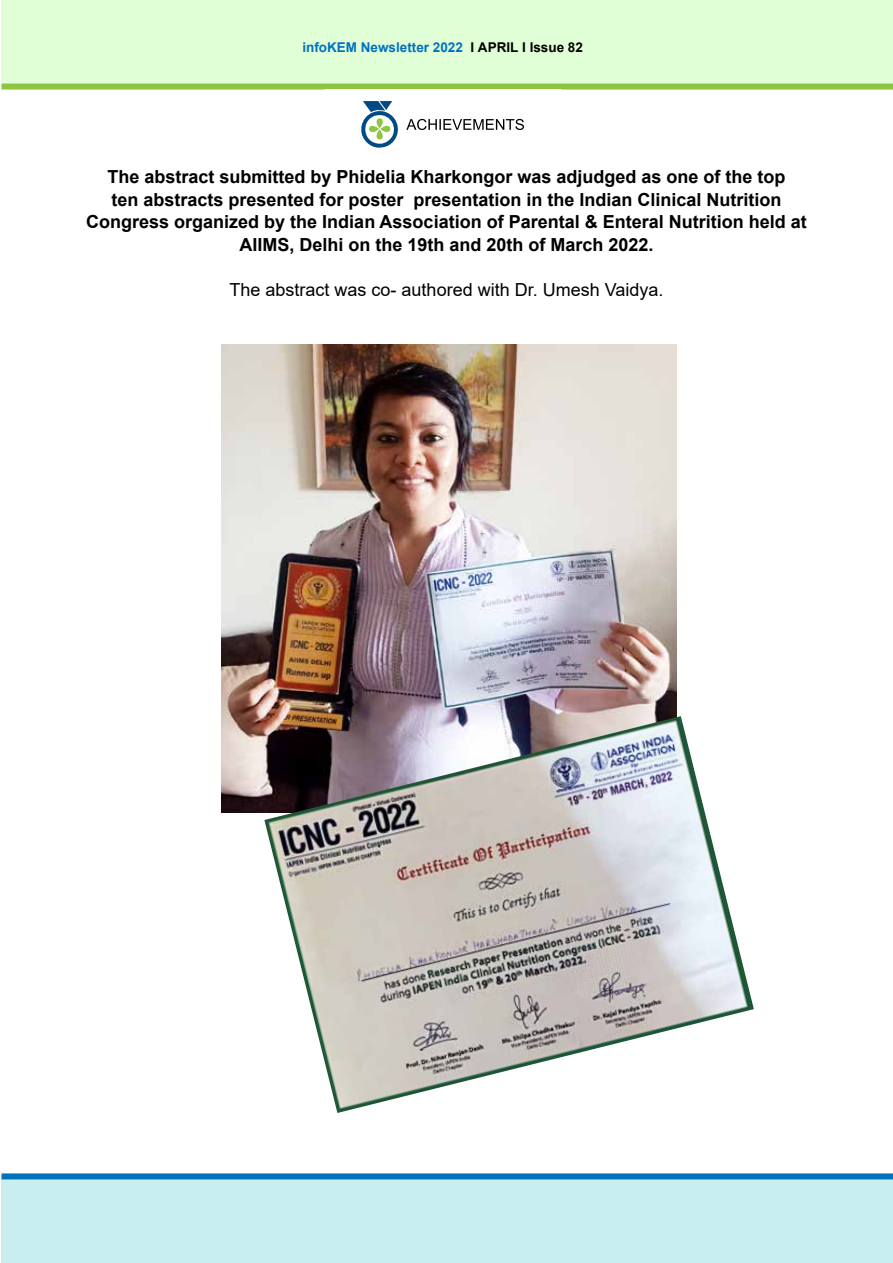
<style>
.page{position:relative;width:893px;height:1263px;background:#fff}
.page>*{position:absolute;margin:0;border:0;box-sizing:border-box;transform-origin:0 0}
.t1{font:700 18px/22.5px "Arial";color:#000;text-align:center}
.t2{font:18px "Arial";color:#000}
.t3{font:700 13.5px "Arial";color:#0071c1}
.s1{color:#000}
</style>
<div class="page">
<div style="left:2px;top:0;width:891px;height:84px;background:#e1ffd7"></div>
<div style="left:2px;top:1179px;width:891px;height:84px;background:#c9eef0"></div>
<div style="left:2px;top:84px;width:891px;height:6px;background:#8dc63f"></div>
<div style="left:2px;top:1173px;width:891px;height:6px;background:#0072bc"></div>
<svg style="left:361px;top:101px;width:37px;height:47px"></svg>
<svg style="left:406px;top:119px;width:118px;height:11px"></svg>
<img style="left:221px;top:344px;width:455px;height:468px">
<img style="left:264px;top:716px;width:490px;height:397px">
<p class="t3" style="left:302px;top:37px;width:282px">infoKEM Newsletter 2022 <span class="s1">I APRIL I Issue 82</span></p>
<p class="t1" style="left:86px;top:166px;width:722px">The abstract submitted by Phidelia Kharkongor was adjudged as one of the top<br>ten abstracts presented for poster presentation in the Indian Clinical Nutrition Congress organized by the Indian Association of Parental &amp; Enteral Nutrition held at AII MS, Delhi on the 19th and 20th of March 2022.</p>
<p class="t2" style="left:230px;top:277px;width:435px">The abstract was co- authored with Dr. Umesh Vaidya.</p>
</div>
